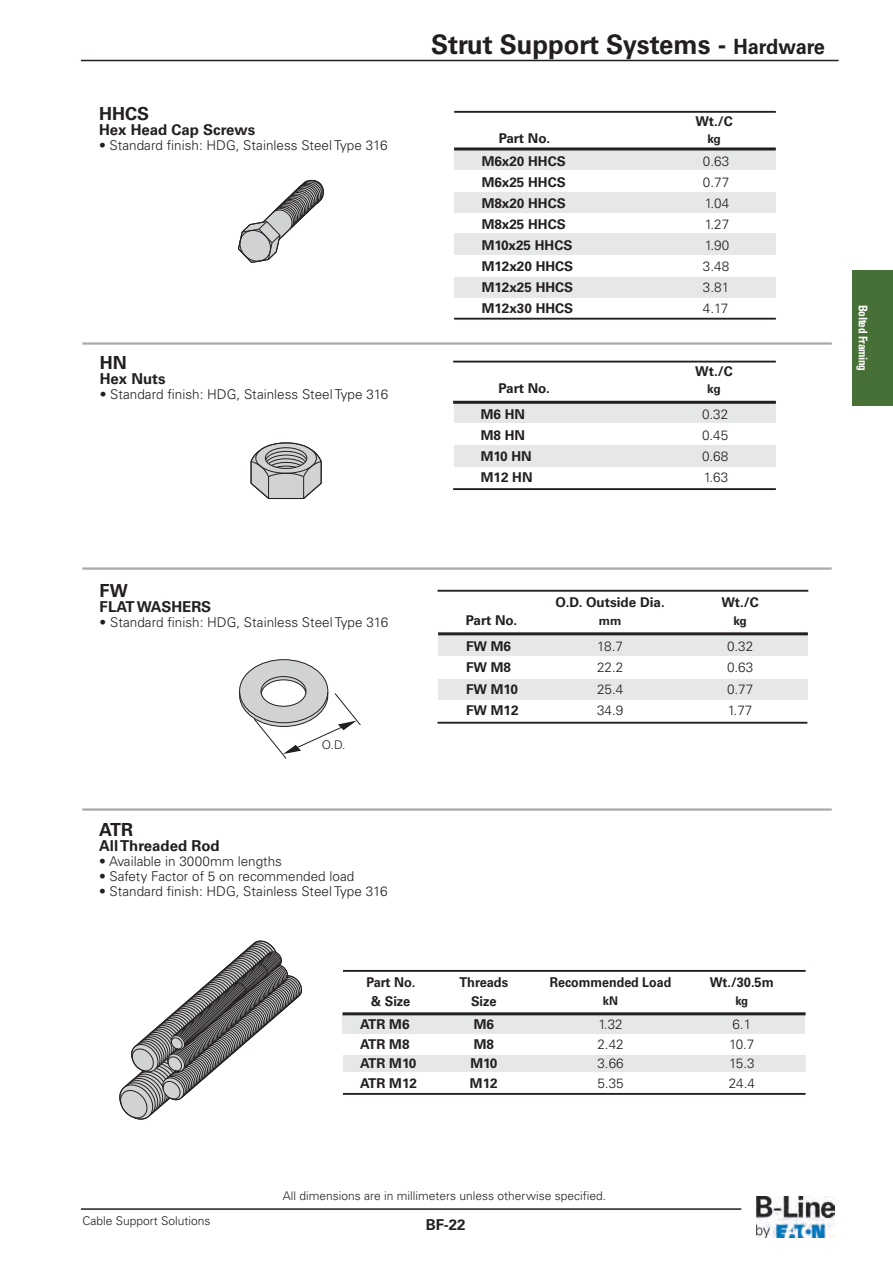
<style>
.page{position:relative;width:893px;height:1263px;background:#fff}
.page>*{position:absolute;margin:0;border:0;box-sizing:border-box;transform-origin:0 0}
.t1{font:700 27px "Univers LT Std";color:#231f20;scale:.95 1}
.t2{font:700 18px "Univers LT Std";color:#231f20}
.t3{font:700 15px "Univers LT Std";color:#231f20}
.t4{font:300 13.5px "Univers LT Std";color:#231f20}
.t5{font:700 13.5px "Univers LT Std";color:#231f20}
.t6{font:700 13.5px "Univers LT Std";color:#231f20;scale:.95 1}
.t7{font:700 13.5px "Univers LT Std";color:#231f20;scale:.92 1}
.t8{font:300 12px "Univers LT Std";color:#231f20}
.t9{font:700 condensed 12px "Univers LT Std";letter-spacing:-.025em;color:#fff;scale:.95 1}
.t10{font:700 12px "Univers LT Std";letter-spacing:-.035em;color:#231f20}
.t11{font:700 12px "Univers LT Std";letter-spacing:-.035em;color:#231f20;scale:.95 1}
.s1{font-size:21px}
</style>
<div class="page">
<hr style="left:81px;top:1208px;width:660px;height:2px;background:#231f20">
<hr style="left:81px;top:60px;width:758px;height:1px;background:#231f20">
<img style="left:757px;top:1196px;width:77px;height:41px">
<div style="left:454px;top:150px;width:322px;height:20px;background:#e6e7e9"></div>
<div style="left:454px;top:192px;width:322px;height:20px;background:#e6e7e9"></div>
<div style="left:454px;top:234px;width:322px;height:21px;background:#e6e7e9"></div>
<div style="left:454px;top:277px;width:322px;height:20px;background:#e6e7e9"></div>
<hr style="left:454px;top:147px;width:322px;height:3px;background:#231f20">
<hr style="left:454px;top:111px;width:322px;height:2px;background:#231f20">
<hr style="left:454px;top:318px;width:322px;height:2px;background:#231f20">
<svg style="left:238px;top:180px;width:86px;height:83px"></svg>
<svg style="left:250px;top:442px;width:72px;height:57px"></svg>
<div style="left:454px;top:402px;width:322px;height:20px;background:#e6e7e9"></div>
<div style="left:454px;top:445px;width:322px;height:21px;background:#e6e7e9"></div>
<hr style="left:453px;top:401px;width:323px;height:3px;background:#231f20">
<hr style="left:453px;top:361px;width:323px;height:1px;background:#231f20">
<hr style="left:453px;top:488px;width:323px;height:2px;background:#231f20">
<div style="left:342px;top:1014px;width:463px;height:20px;background:#e6e7e9"></div>
<div style="left:343px;top:1055px;width:462px;height:17px;background:#e6e7e9"></div>
<hr style="left:343px;top:1012px;width:463px;height:3px;background:#231f20">
<hr style="left:343px;top:1093px;width:463px;height:2px;background:#231f20">
<hr style="left:343px;top:970px;width:463px;height:2px;background:#231f20">
<svg style="left:119px;top:940px;width:183px;height:180px"></svg>
<div style="left:438px;top:634px;width:370px;height:22px;background:#e6e7e9"></div>
<div style="left:438px;top:679px;width:370px;height:20px;background:#e6e7e9"></div>
<hr style="left:438px;top:632px;width:370px;height:3px;background:#231f20">
<hr style="left:437px;top:590px;width:371px;height:2px;background:#231f20">
<hr style="left:437px;top:722px;width:370px;height:2px;background:#231f20">
<svg style="left:239px;top:660px;width:122px;height:99px"></svg>
<hr style="left:82px;top:808px;width:750px;height:3px;background:#a8a9ad">
<hr style="left:82px;top:567px;width:750px;height:3px;background:#a8a9ad">
<hr style="left:82px;top:342px;width:750px;height:3px;background:#a8a9ad">
<div style="left:852px;top:270px;width:41px;height:135px;background:#467035"></div>
<h2 class="t2" style="left:99px;top:107px;width:52px">HHCS</h2>
<p class="t3" style="left:99px;top:124px;width:158px">Hex Head Cap Screws</p>
<p class="t4" style="left:99px;top:140px;width:290px">• Standard finish: HDG, Stainless Steel Type 316</p>
<h2 class="t2" style="left:100px;top:356px;width:29px">HN</h2>
<p class="t3" style="left:100px;top:373px;width:67px">Hex Nuts</p>
<p class="t4" style="left:100px;top:390px;width:290px">• Standard finish: HDG, Stainless Steel Type 316</p>
<h1 class="t1" style="left:431px;top:34px;width:416px">Strut Support Systems - <span class="s1">Hardware</span></h1>
<p class="t5" style="left:695px;top:117px;width:39px">Wt./C</p>
<p class="t5" style="left:499px;top:133px;width:53px">Part No.</p>
<p class="t10" style="left:707px;top:134px;width:15px">kg</p>
<p class="t5" style="left:482px;top:156px;width:86px">M6x20 HHCS</p>
<p class="t4" style="left:703px;top:156px;width:28px">0.63</p>
<p class="t5" style="left:482px;top:177px;width:86px">M6x25 HHCS</p>
<p class="t4" style="left:703px;top:177px;width:28px">0.77</p>
<p class="t5" style="left:482px;top:198px;width:86px">M8x20 HHCS</p>
<p class="t4" style="left:705px;top:198px;width:26px">1.04</p>
<p class="t5" style="left:482px;top:219px;width:86px">M8x25 HHCS</p>
<p class="t4" style="left:705px;top:219px;width:26px">1.27</p>
<p class="t5" style="left:482px;top:240px;width:92px">M10x25 HHCS</p>
<p class="t4" style="left:705px;top:240px;width:26px">1.90</p>
<p class="t5" style="left:482px;top:261px;width:93px">M12x20 HHCS</p>
<p class="t4" style="left:703px;top:261px;width:28px">3.48</p>
<p class="t5" style="left:482px;top:282px;width:93px">M12x25 HHCS</p>
<p class="t4" style="left:703px;top:282px;width:28px">3.81</p>
<p class="t5" style="left:482px;top:303px;width:93px">M12x30 HHCS</p>
<p class="t4" style="left:703px;top:303px;width:27px">4.17</p>
<p class="t5" style="left:695px;top:367px;width:39px">Wt./C</p>
<p class="t5" style="left:499px;top:383px;width:53px">Part No.</p>
<p class="t10" style="left:707px;top:384px;width:15px">kg</p>
<p class="t5" style="left:481px;top:409px;width:46px">M6 HN</p>
<p class="t4" style="left:702px;top:409px;width:28px">0.32</p>
<p class="t5" style="left:481px;top:430px;width:46px">M8 HN</p>
<p class="t4" style="left:702px;top:430px;width:28px">0.45</p>
<p class="t5" style="left:481px;top:451px;width:52px">M10 HN</p>
<p class="t4" style="left:702px;top:451px;width:28px">0.68</p>
<p class="t5" style="left:481px;top:472px;width:53px">M12 HN</p>
<p class="t4" style="left:704px;top:472px;width:26px">1.63</p>
<p class="t9" style="left:867px;top:305px;width:72px;rotate:90deg">Bolted Framing</p>
<h2 class="t2" style="left:100px;top:584px;width:30px">FW</h2>
<p class="t3" style="left:100px;top:601px;width:113px">FLAT WASHERS</p>
<p class="t4" style="left:100px;top:617px;width:290px">• Standard finish: HDG, Stainless Steel Type 316</p>
<p class="t8" style="left:322px;top:741px;width:25px">O.D.</p>
<h2 class="t2" style="left:99px;top:823px;width:36px">ATR</h2>
<p class="t3" style="left:99px;top:840px;width:122px">All Threaded Rod</p>
<p class="t4" style="left:99px;top:856px;width:185px">• Available in 3000mm lengths</p>
<p class="t4" style="left:99px;top:871px;width:257px">• Safety Factor of 5 on recommended load</p>
<p class="t4" style="left:99px;top:886px;width:290px">• Standard finish: HDG, Stainless Steel Type 316</p>
<p class="t5" style="left:555px;top:597px;width:111px">O.D. Outside Dia.</p>
<p class="t5" style="left:721px;top:597px;width:39px">Wt./C</p>
<p class="t5" style="left:466px;top:616px;width:53px">Part No.</p>
<p class="t10" style="left:599px;top:616px;width:24px">mm</p>
<p class="t10" style="left:733px;top:616px;width:15px">kg</p>
<p class="t5" style="left:466px;top:641px;width:47px">FW M6</p>
<p class="t4" style="left:597px;top:641px;width:27px">18.7</p>
<p class="t4" style="left:727px;top:641px;width:28px">0.32</p>
<p class="t5" style="left:466px;top:663px;width:47px">FW M8</p>
<p class="t4" style="left:597px;top:663px;width:28px">22.2</p>
<p class="t4" style="left:727px;top:663px;width:28px">0.63</p>
<p class="t5" style="left:466px;top:684px;width:53px">FW M10</p>
<p class="t4" style="left:597px;top:684px;width:28px">25.4</p>
<p class="t4" style="left:727px;top:684px;width:28px">0.77</p>
<p class="t5" style="left:466px;top:705px;width:54px">FW M12</p>
<p class="t4" style="left:597px;top:705px;width:28px">34.9</p>
<p class="t4" style="left:728px;top:705px;width:26px">1.77</p>
<p class="t6" style="left:366px;top:977px;width:53px">Part No.</p>
<p class="t6" style="left:459px;top:977px;width:53px">Threads</p>
<p class="t7" style="left:550px;top:977px;width:134px">Recommended Load</p>
<p class="t6" style="left:710px;top:977px;width:69px">Wt./30.5m</p>
<p class="t6" style="left:371px;top:996px;width:42px">&amp; Size</p>
<p class="t6" style="left:471px;top:996px;width:28px">Size</p>
<p class="t11" style="left:603px;top:996px;width:18px">kN</p>
<p class="t11" style="left:735px;top:996px;width:15px">kg</p>
<p class="t5" style="left:360px;top:1020px;width:51px">ATR M6</p>
<p class="t5" style="left:474px;top:1020px;width:22px">M6</p>
<p class="t4" style="left:598px;top:1019px;width:26px">1.32</p>
<p class="t4" style="left:732px;top:1019px;width:20px">6.1</p>
<p class="t5" style="left:360px;top:1039px;width:51px">ATR M8</p>
<p class="t5" style="left:474px;top:1039px;width:22px">M8</p>
<p class="t4" style="left:597px;top:1039px;width:28px">2.42</p>
<p class="t4" style="left:729px;top:1039px;width:27px">10.7</p>
<p class="t5" style="left:360px;top:1059px;width:58px">ATR M10</p>
<p class="t5" style="left:470px;top:1059px;width:28px">M10</p>
<p class="t4" style="left:597px;top:1058px;width:28px">3.66</p>
<p class="t4" style="left:729px;top:1058px;width:27px">15.3</p>
<p class="t5" style="left:360px;top:1078px;width:59px">ATR M12</p>
<p class="t5" style="left:470px;top:1078px;width:29px">M12</p>
<p class="t4" style="left:597px;top:1078px;width:28px">5.35</p>
<p class="t4" style="left:729px;top:1078px;width:28px">24.4</p>
<p class="t8" style="left:82px;top:1216px;width:130px">Cable Support Solutions</p>
<p class="t8" style="left:283px;top:1191px;width:325px">All dimensions are in millimeters unless otherwise specified.</p>
<p class="t3" style="left:426px;top:1219px;width:41px">BF-22</p>
</div>
